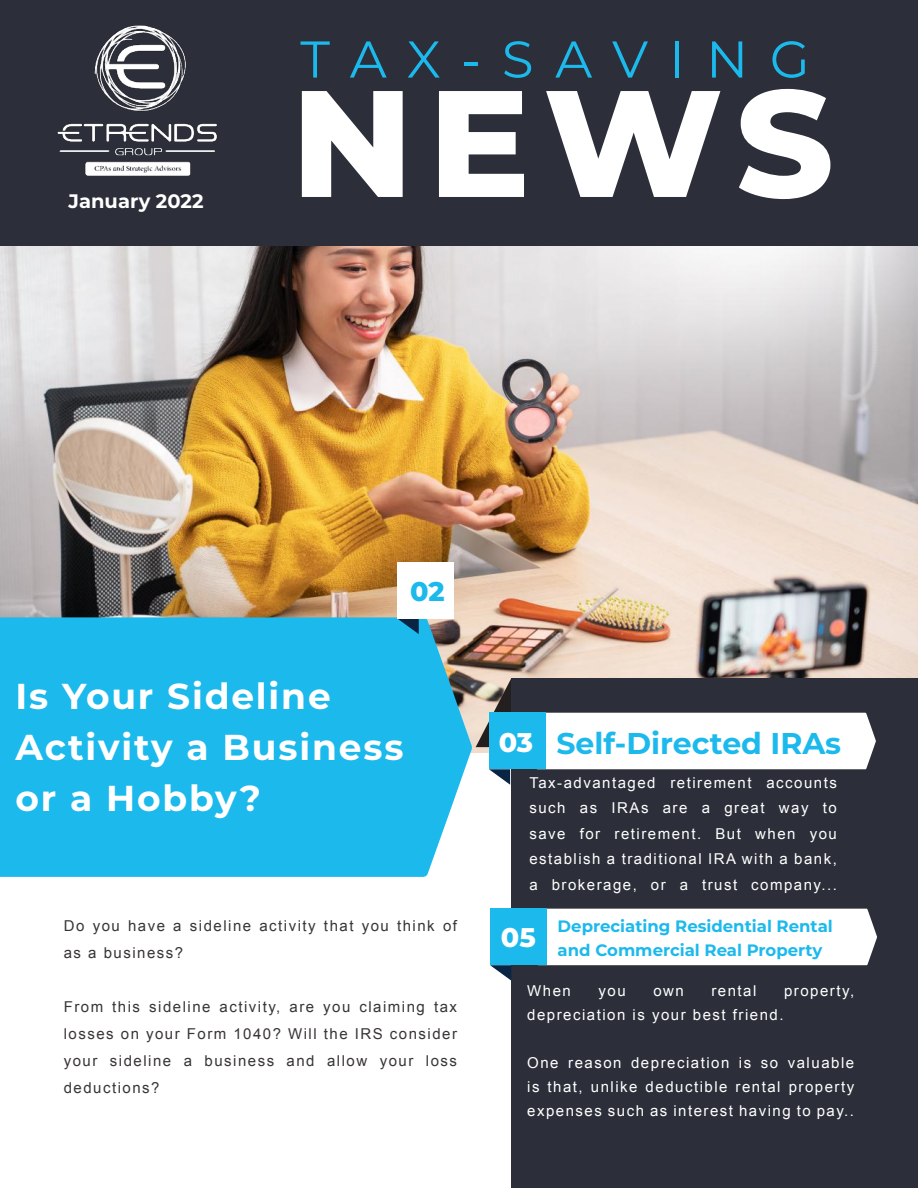
<style>
.page{position:relative;width:918px;height:1188px;background:#fff}
.page>*{position:absolute;margin:0;border:0;box-sizing:border-box;transform-origin:0 0}
.t1{font:800 151.35px "Montserrat";color:#fff}
.t2{font:51.6px "Montserrat";letter-spacing:.405em;color:#1cb9ed}
.t3{font:700 36px/51px "Montserrat";letter-spacing:.05em;color:#fff}
.t4{font:700 30px "Montserrat";color:#1cb9ed}
.t5{font:800 27px "Montserrat";color:#1cb9ed}
.t6{font:700 19.5px "Montserrat";color:#fefffe}
.t7{font:700 16.5px/24px "Montserrat";color:#1cb9ed}
.t8{font:15px/25.5px "Arial";letter-spacing:.1em;color:#fff;text-align:justify}
.t9{font:15px/27px "Arial";letter-spacing:.1em;color:#393535}
.s1{font-weight:800;font-size:27px;color:#fff}
</style>
<div class="page">
<img style="left:0;top:245px;width:918px;height:508px">
<div style="left:0;top:617px;width:472px;height:260px;background:#1cb9ed"></div>
<div style="left:0;top:0;width:918px;height:245px;background:#2c2f39"></div>
<svg style="left:476px;top:678px;width:35px;height:69px;background:#a0968b"></svg>
<div style="left:511px;top:678px;width:407px;height:510px;background:#2c2f39"></div>
<div style="left:547px;top:909px;width:330px;height:56px;background:#fff"></div>
<svg style="left:490px;top:965px;width:21px;height:16px"></svg>
<div style="left:490px;top:909px;width:57px;height:56px;background:#1cb9ed"></div>
<img style="left:57px;top:25px;width:160px;height:151px">
<svg style="left:398px;top:619px;width:21px;height:15px"></svg>
<div style="left:398px;top:562px;width:56px;height:57px;background:#fff"></div>
<div style="left:546px;top:713px;width:330px;height:56px;background:#fff"></div>
<svg style="left:489px;top:769px;width:21px;height:16px"></svg>
<div style="left:489px;top:713px;width:57px;height:56px;background:#1cb9ed"></div>
<h3 class="t6" style="left:69px;top:187px;width:136px">January 2022</h3>
<h2 class="t2" style="left:300px;top:24px;width:511px">TAX-SAVING</h2>
<h1 class="t1" style="left:291px;top:32px;width:544px">NEWS</h1>
<h3 class="t5" style="left:410px;top:572px;width:36px">02</h3>
<h3 class="t3" style="left:16px;top:669px;width:389px">Is Your Sideline<br>Activity a Business or a Hobby?</h3>
<p class="t9" style="left:64px;top:912px;width:395px">Do you have a sideline activity that you think of as a business?</p>
<p class="t9" style="left:64px;top:993px;width:395px;text-align:justify">From this sideline activity, are you claiming tax losses on your Form 1040? Will the IRS consider your sideline a business and allow your loss deductions?</p>
<h3 class="t4" style="left:499px;top:722px;width:344px"><span class="s1">03</span> Self-Directed IRAs</h3>
<p class="t8" style="left:529px;top:770px;width:309px">Tax-advantaged retirement accounts such as IRAs are a great way to save for retirement. But when you establish a traditional IRA with a bank, a brokerage, or a trust company...</p>
<p class="t7" style="left:501px;top:913px;width:334px;text-indent:57px">Depreciating Residential Rental<br><sup>05</sup> and Commercial Real Property</p>
<p class="t8" style="left:527px;top:978px;width:45px">When</p>
<p class="t8" style="left:599px;top:978px;width:29px">you</p>
<p class="t8" style="left:653px;top:978px;width:32px">own</p>
<p class="t8" style="left:711px;top:978px;width:47px">rental</p>
<p class="t8" style="left:784px;top:978px;width:72px">property,</p>
<p class="t8" style="left:527px;top:1002px;width:258px">depreciation is your best friend.</p>
<p class="t8" style="left:527px;top:1051px;width:328px;line-height:24px">One reason depreciation is so valuable is that, unlike deductible rental property expenses such as interest having to pay..</p>
</div>
